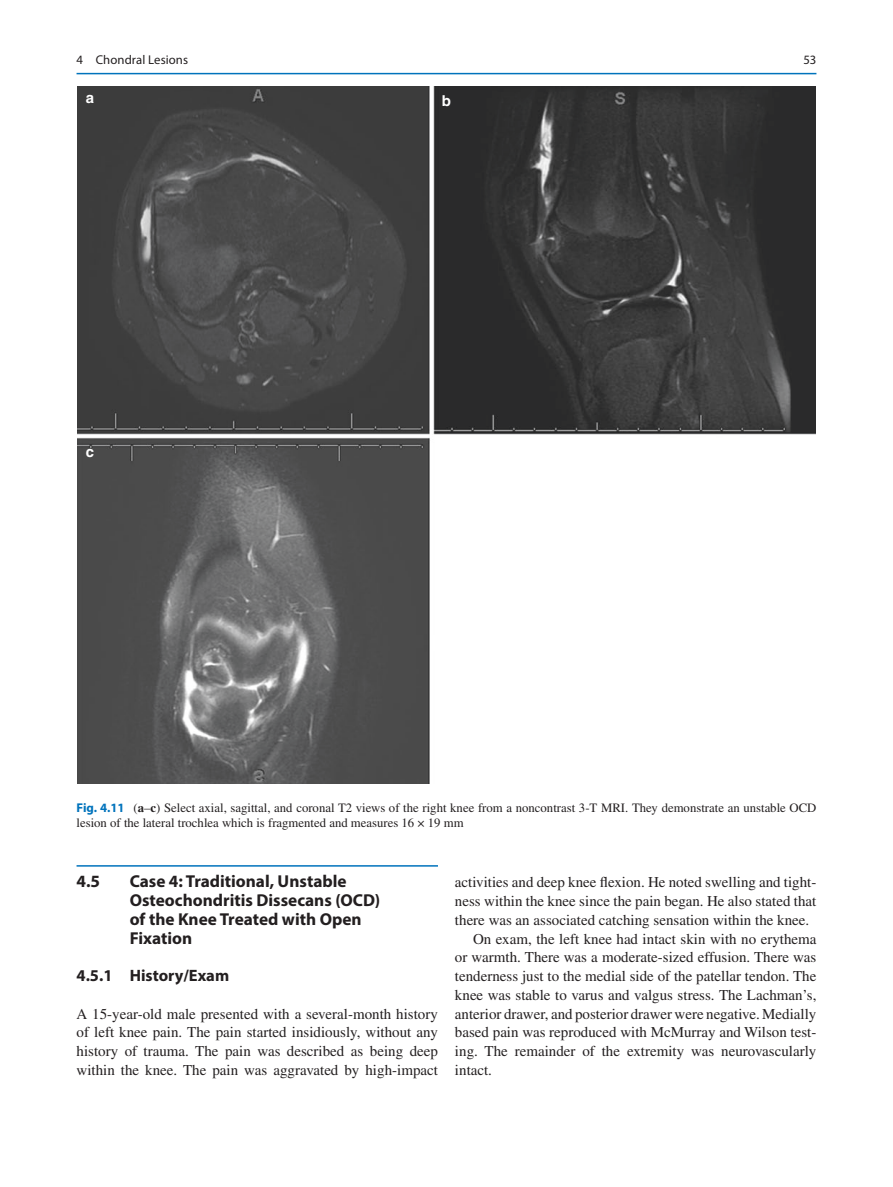
<style>
.page{position:relative;width:893px;height:1187px;background:#fff}
.page>*{position:absolute;margin:0;border:0;box-sizing:border-box;transform-origin:0 0}
.t1{font:700 17.25px/18.8px "Myriad Pro";color:#231f20}
.t2{font:700 16.5px "Myriad Pro";color:#231f20}
.t3{font:15px/18.8px "Times LT Std";color:#231f20;text-align:justify}
.t4{font:700 15px "Helvetica";color:#fff}
.t5{font:12.75px/15px "Times LT Std";color:#231f20}
.t6{font:12.75px "Myriad Pro Regular 3";letter-spacing:.005em;color:#231f20}
.t7{font:12.75px "Myriad Pro";color:#231f20}
.s1{font-family:"Myriad Pro";font-weight:700;color:#0073bc}
.s2{font-weight:700}
</style>
<div class="page">
<hr style="left:77px;top:865px;width:361px;height:1px;background:#0073bc">
<img style="left:77px;top:87px;width:738px;height:696px">
<hr style="left:77px;top:73px;width:739px;height:1px;background:#0073bc">
<p class="t6" style="left:77px;top:52px;width:113px">4 Chondral Lesions</p>
<p class="t4" style="left:86px;top:89px;width:10px">a</p>
<p class="t4" style="left:442px;top:92px;width:11px">b</p>
<p class="t4" style="left:86px;top:442px;width:10px">c</p>
<p class="t7" style="left:804px;top:52px;width:14px">53</p>
<p class="t5" style="left:77px;top:800px;width:741px"><span class="s1">Fig. 4.11</span> (<span class="s2">a</span>–<span class="s2">c</span>) Select axial, sagittal, and coronal T2 views of the right knee from a noncontrast 3-T MRI. They demonstrate an unstable OCD lesion of the lateral trochlea which is fragmented and measures 16 × 19 mm</p>
<p class="t1" style="left:77px;top:871px;width:25px">4.5</p>
<p class="t1" style="left:130px;top:871px;width:252px">Case 4: Traditional, Unstable<br>Osteochondritis Dissecans (OCD) of the Knee Treated with Open<br>Fixation</p>
<p class="t2" style="left:77px;top:964px;width:154px">4.5.1 History/Exam</p>
<p class="t3" style="left:77px;top:1004px;width:363px">A 15-year-old male presented with a several-month history of left knee pain. The pain started insidiously, without any history of trauma. The pain was described as being deep within the knee. The pain was aggravated by high-impact</p>
<p class="t3" style="left:455px;top:872px;width:363px">activities and deep knee flexion. He noted swelling and tight-</p>
<p class="t3" style="left:455px;top:891px;width:363px">ness within the knee since the pain began. He also stated that</p>
<p class="t3" style="left:455px;top:910px;width:356px">there was an associated catching sensation within the knee.</p>
<p class="t3" style="left:473px;top:929px;width:345px">On exam, the left knee had intact skin with no erythema</p>
<p class="t3" style="left:455px;top:947px;width:363px">or warmth. There was a moderate-sized effusion. There was</p>
<p class="t3" style="left:455px;top:966px;width:363px">tenderness just to the medial side of the patellar tendon. The</p>
<p class="t3" style="left:455px;top:985px;width:363px">knee was stable to varus and valgus stress. The Lachman’s,</p>
<p class="t3" style="left:455px;top:1004px;width:363px">anterior drawer, and posterior drawer were negative. Medially</p>
<p class="t3" style="left:455px;top:1022px;width:363px">based pain was reproduced with McMurray and Wilson test-</p>
<p class="t3" style="left:455px;top:1041px;width:363px">ing. The remainder of the extremity was neurovascularly</p>
<p class="t3" style="left:455px;top:1060px;width:39px">intact.</p>
</div>
